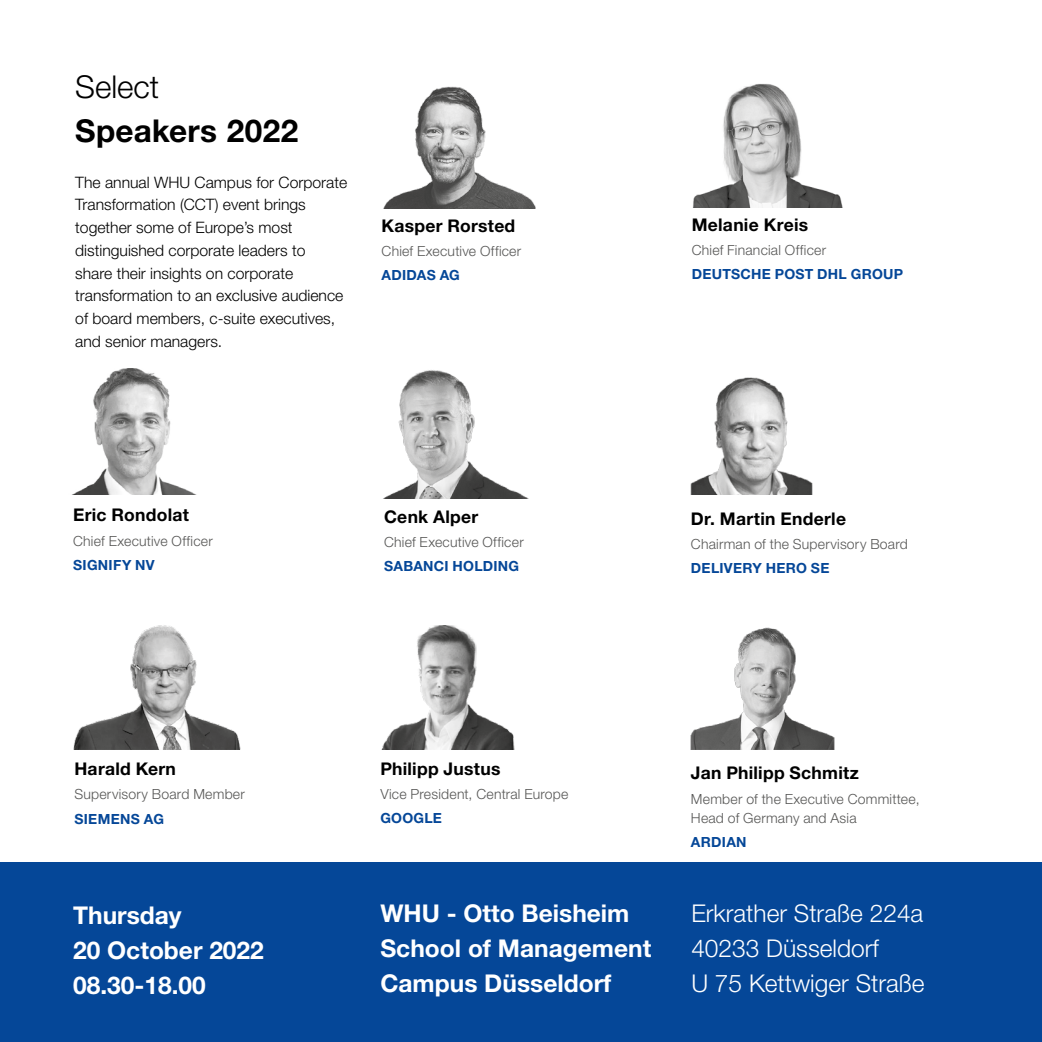
<style>
.page{position:relative;width:1042px;height:1042px;background:#fff}
.page>*{position:absolute;margin:0;border:0;box-sizing:border-box;transform-origin:0 0}
.t1{font:700 31.5px "Helvetica Neue LT Pro";letter-spacing:.01em;color:#000}
.t2{font:300 31.5px "Helvetica Neue LT Pro";letter-spacing:-.005em;color:#000}
.t3{font:700 24.5px/35px "Helvetica Neue LT Pro";color:#fff}
.t4{font:300 24.5px/35px "Helvetica Neue LT Pro";color:#fff}
.t5{font:700 17.5px "Helvetica Neue LT Pro";letter-spacing:.015em;color:#000}
.t6{font:300 15.75px/22.8px "Helvetica Neue LT Pro";color:#000}
.t7{font:300 14px/19.2px "Helvetica Neue LT Pro";letter-spacing:.015em;color:#575756}
.t8{font:700 14px "Helvetica Neue LT Pro";letter-spacing:.02em;color:#054798}
</style>
<div class="page">
<img style="left:382px;top:626px;width:133px;height:123px">
<img style="left:73px;top:625px;width:168px;height:125px">
<img style="left:693px;top:84px;width:150px;height:123px">
<img style="left:690px;top:377px;width:123px;height:118px">
<img style="left:73px;top:369px;width:122px;height:125px">
<div style="left:0;top:862px;width:1042px;height:180px;background:#054798"></div>
<img style="left:383px;top:86px;width:153px;height:122px">
<img style="left:384px;top:370px;width:144px;height:128px">
<img style="left:690px;top:627px;width:145px;height:122px">
<h1 class="t2" style="left:75px;top:68px;width:85px">Select</h1>
<h1 class="t1" style="left:75px;top:111px;width:224px">Speakers 2022</h1>
<p class="t6" style="left:75px;top:170px;width:273px">The annual WHU Campus for Corporate Transformation (CCT) event brings together some of Europe’s most distinguished corporate leaders to<br>share their insights on corporate transformation to an exclusive audience of board members, c-suite executives, and senior managers.</p>
<p class="t5" style="left:382px;top:215px;width:135px">Kasper Rorsted</p>
<p class="t7" style="left:382px;top:241px;width:141px">Chief Executive Officer</p>
<p class="t8" style="left:382px;top:267px;width:80px">ADIDAS AG</p>
<p class="t5" style="left:73px;top:504px;width:117px">Eric Rondolat</p>
<p class="t7" style="left:73px;top:531px;width:141px">Chief Executive Officer</p>
<p class="t8" style="left:73px;top:556px;width:83px">SIGNIFY NV</p>
<p class="t5" style="left:384px;top:506px;width:96px">Cenk Alper</p>
<p class="t7" style="left:384px;top:532px;width:141px">Chief Executive Officer</p>
<p class="t8" style="left:384px;top:557px;width:137px">SABANCI HOLDING</p>
<p class="t5" style="left:74px;top:758px;width:103px">Harald Kern</p>
<p class="t7" style="left:74px;top:784px;width:172px">Supervisory Board Member</p>
<p class="t8" style="left:74px;top:810px;width:91px">SIEMENS AG</p>
<p class="t5" style="left:380px;top:758px;width:122px">Philipp Justus</p>
<p class="t7" style="left:380px;top:784px;width:189px">Vice President, Central Europe</p>
<p class="t8" style="left:380px;top:809px;width:63px">GOOGLE</p>
<p class="t5" style="left:692px;top:214px;width:118px">Melanie Kreis</p>
<p class="t7" style="left:692px;top:240px;width:136px">Chief Financial Officer</p>
<p class="t8" style="left:692px;top:266px;width:213px">DEUTSCHE POST DHL GROUP</p>
<p class="t5" style="left:691px;top:508px;width:157px">Dr. Martin Enderle</p>
<p class="t7" style="left:691px;top:534px;width:218px">Chairman of the Supervisory Board</p>
<p class="t8" style="left:691px;top:559px;width:140px">DELIVERY HERO SE</p>
<p class="t5" style="left:691px;top:762px;width:169px">Jan Philipp Schmitz</p>
<p class="t7" style="left:691px;top:788px;width:230px">Member of the Executive Committee,<br>Head of Germany and Asia</p>
<p class="t8" style="left:691px;top:833px;width:57px">ARDIAN</p>
<h2 class="t3" style="left:73px;top:897px;width:192px">Thursday<br>20 October 2022<br>08.30-18.00</h2>
<h2 class="t4" style="left:691px;top:895px;width:235px">Erkrather Straße 224a<br>40233 Düsseldorf<br>U 75 Kettwiger Straße</h2>
<h2 class="t3" style="left:380px;top:895px;width:272px">WHU - Otto Beisheim<br>School of Management<br>Campus Düsseldorf</h2>
</div>
